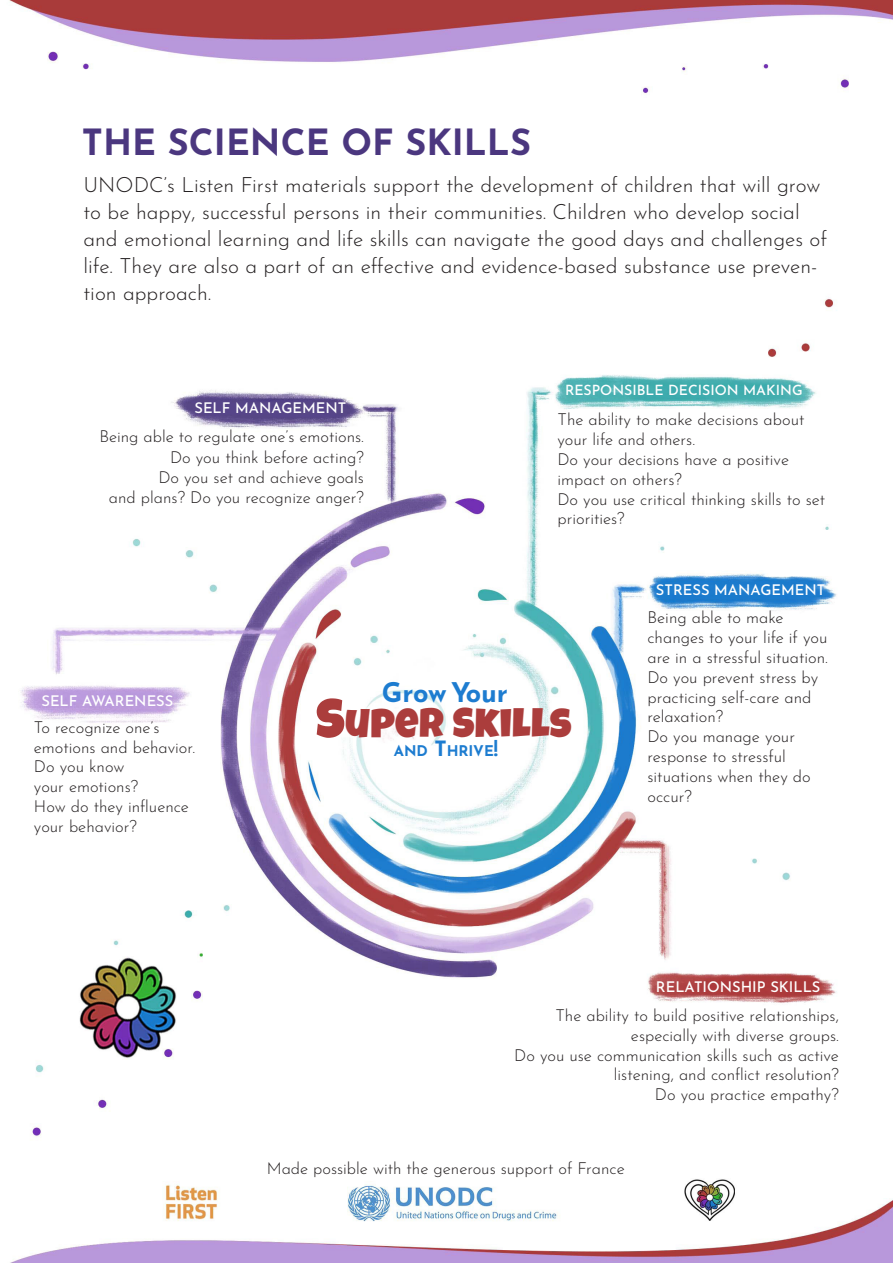
<style>
.page{position:relative;width:893px;height:1263px;background:#fff}
.page>*{position:absolute;margin:0;border:0;box-sizing:border-box;transform-origin:0 0}
.t1{font:40.8px "Luckiest Guy";letter-spacing:.01em;color:#ab3d3c}
.t2{font:700 36px "Josefin Sans";color:#4b377f}
.t3{font:700 27px "Josefin Sans";letter-spacing:-.01em;color:#1d7cd0}
.t4{font:300 21px/27px "Josefin Sans";color:#231f20}
.t5{font:300 16.5px/19.8px "Josefin Sans";color:#231f20;text-align:right}
.t6{font:500 14.7px "Josefin Sans";color:#fff}
.t7{font:700 14.7px "Josefin Sans";letter-spacing:-.005em;color:#1d7cd0}
.t8{font:500 14.1px "Josefin Sans";color:#fff}
.s1{font-size:54px}
.s2{font-size:21px}
</style>
<div class="page">
<img style="left:9px;top:0;width:884px;height:1263px">
<h2 class="t2" style="left:82px;top:128px;width:450px">THE SCIENCE OF SKILLS</h2>
<p class="t4" style="left:83px;top:173px;width:745px">UNODC’s Listen First materials support the development of children that will grow to be happy, successful persons in their communities. Children who develop social and emotional learning and life skills can navigate the good days and challenges of life. They are also a part of an effective and evidence-based substance use preven&shy;tion approach.</p>
<p class="t6" style="left:194px;top:402px;width:153px">SELF MANAGEMENT</p>
<p class="t5" style="left:99px;top:427px;width:266px;line-height:21.6px">Being able to regulate one’s emotions.<br>Do you think before acting?</p>
<p class="t5" style="left:109px;top:469px;width:257px">Do you set and achieve goals<br>and plans? Do you recognize anger?</p>
<p class="t8" style="left:565px;top:385px;width:239px">RESPONSIBLE DECISION MAKING</p>
<p class="t5" style="left:557px;top:411px;width:269px;text-align:left">The ability to make decisions about your life and others.<br>Do your decisions have a positive impact on others?<br>Do you use critical thinking skills to set priorities?</p>
<p class="t6" style="left:656px;top:584px;width:171px">STRESS MANAGEMENT</p>
<p class="t6" style="left:41px;top:694px;width:133px">SELF AWARENESS</p>
<p class="t5" style="left:34px;top:719px;width:163px;text-align:left">To recognize one’s emotions and behavior.<br>Do you know<br>your emotions?<br>How do they influence your behavior?</p>
<h3 class="t3" style="left:382px;top:681px;width:128px">Grow Your</h3>
<h1 class="t1" style="left:316px;top:709px;width:257px"><span class="s1">S</span>UPER SKILLS</h1>
<p class="t7" style="left:394px;top:745px;width:105px">AND <span class="s2">T</span>HRIVE<span class="s2">!</span></p>
<p class="t5" style="left:647px;top:609px;width:182px;text-align:left">Being able to make changes to your life if you are in a stressful situation.<br>Do you prevent stress by practicing self-care and relaxation?<br>Do you manage your response to stressful situations when they do occur?</p>
<p class="t6" style="left:656px;top:981px;width:166px">RELATIONSHIP SKILLS</p>
<p class="t5" style="left:514px;top:1007px;width:326px">The ability to build positive relationships, especially with diverse groups.<br>Do you use communication skills such as active listening, and conflict resolution?<br>Do you practice empathy?</p>
<p class="t5" style="left:267px;top:1160px;width:359px">Made possible with the generous support of France</p>
</div>
